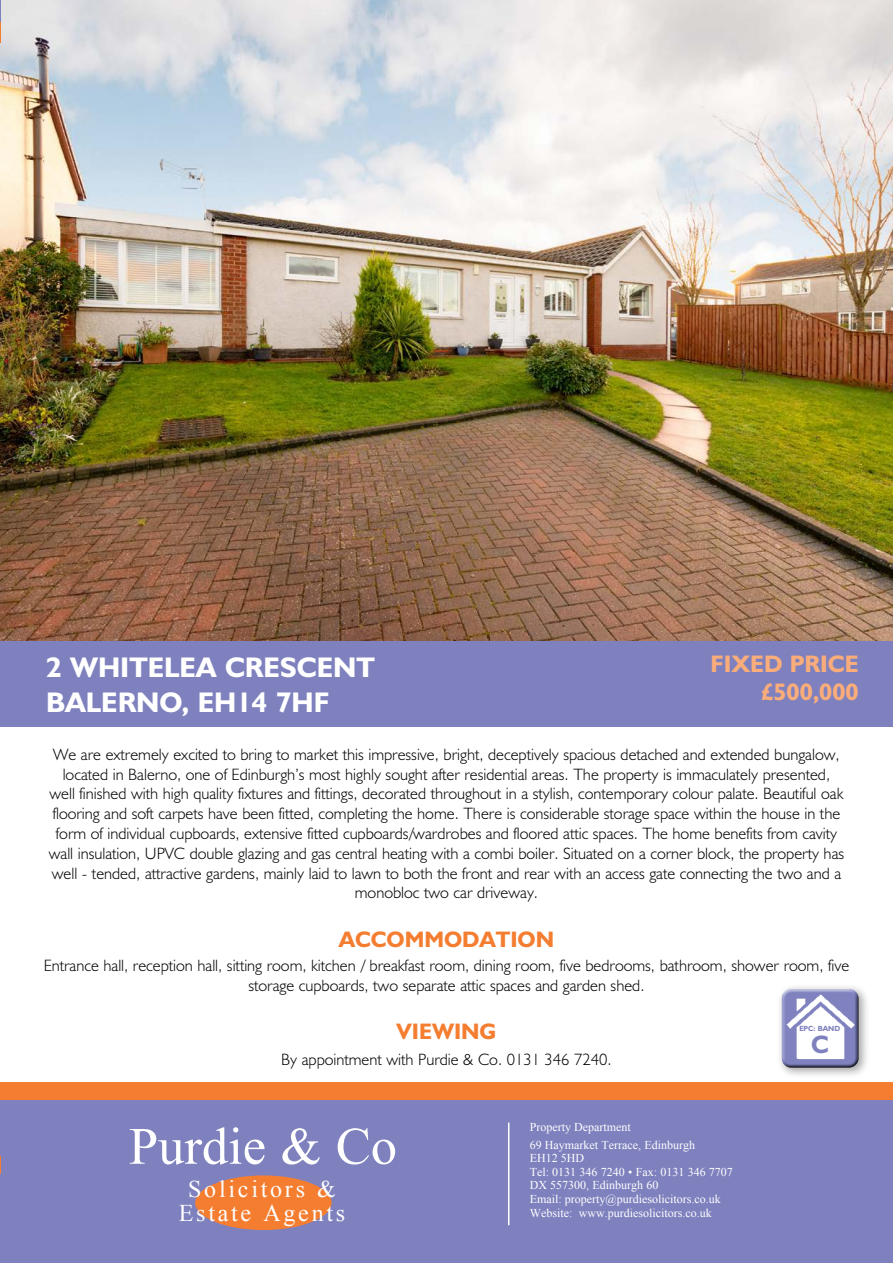
<style>
.page{position:relative;width:893px;height:1263px;background:#fff}
.page>*{position:absolute;margin:0;border:0;box-sizing:border-box;transform-origin:0 0}
.t1{font:52.5px "Times New Roman";color:#fff}
.Address_F1{font:700 28.5px "Humanist 521 BT";color:#fff}
.room_headings_F7{font:700 25.2px "Humanist 521 BT";color:#7e81be}
.room_headings_F7-2{font:24px/24px "Times New Roman";letter-spacing:.115em;color:#fff;text-align:center}
.Price_text{font:700 24px "Humanist 521 BT";color:#faad7a}
.Front_heading{font:700 22.5px "Humanist 521 BT";color:#f47d30}
.Front_text{font:300 16.5px/19.8px "Humanist 521 BT";color:#000;text-align:center}
.t2{font:12px "Times New Roman";color:#fff}
.room_headings_F7-3{font:700 7.5px "Humanist 521 BT";color:#7e81be}
</style>
<div class="page">
<img style="left:0;top:0;width:893px;height:653px">
<div style="left:1px;top:641px;width:892px;height:86px;background:#7e81be"></div>
<div style="left:0;top:1082px;width:893px;height:60px;background:#f47d30"></div>
<div style="left:0;top:1101px;width:893px;height:162px;background:#7e81be"></div>
<hr style="left:0;top:1156px;width:1px;height:60px;background:#f47d30">
<hr style="left:0;top:1175px;width:1px;height:88px;background:#7e81be">
<div style="left:195px;top:1175px;width:137px;height:55px;background:#f47d30;border-radius:50%"></div>
<hr style="left:508px;top:1122px;width:1px;height:103px;background:#fff">
<svg style="left:0;top:0;width:1px;height:43px"></svg>
<div style="left:776px;top:983px;width:94px;height:95px;background:#000;opacity:.35"></div>
<div style="left:781px;top:987px;width:80px;height:77px;background:#fff;opacity:.75"></div>
<div style="left:781px;top:991px;width:80px;height:79px;background:#000;opacity:.75"></div>
<p class="Address_F1" style="left:46px;top:649px;width:330px">2 WHITELEA CRESCENT</p>
<p class="Address_F1" style="left:46px;top:685px;width:285px">BALERNO, EH14 7HF</p>
<p class="Price_text" style="left:711px;top:648px;width:149px">FIXED PRICE</p>
<p class="Price_text" style="left:760px;top:677px;width:100px">£500,000</p>
<p class="Front_text" style="left:49px;top:744px;width:797px">We are extremely excited to bring to market this impressive, bright, deceptively spacious detached and extended bungalow, located in Balerno, one of Edinburgh’s most highly sought after residential areas. The property is immaculately presented, well finished with high quality fixtures and fittings, decorated throughout in a stylish, contemporary colour palate. Beautiful oak flooring and soft carpets have been fitted, completing the home. There is considerable storage space within the house in the form of individual cupboards, extensive fitted cupboards/wardrobes and floored attic spaces. The home benefits from cavity wall insulation, UPVC double glazing and gas central heating with a combi boiler. Situated on a corner block, the property has well - tended, attractive gardens, mainly laid to lawn to both the front and rear with an access gate connecting the two and a monobloc two car driveway.</p>
<p class="Front_heading" style="left:339px;top:925px;width:217px">ACCOMMODATION</p>
<p class="Front_text" style="left:44px;top:955px;width:807px">Entrance hall, reception hall, sitting room, kitchen / breakfast room, dining room, five bedrooms, bathroom, shower room, five storage cupboards, two separate attic spaces and garden shed.</p>
<p class="Front_heading" style="left:397px;top:1017px;width:101px">VIEWING</p>
<p class="Front_text" style="left:281px;top:1049px;width:332px">By appointment with Purdie &amp; Co. 0131 346 7240.</p>
<p class="room_headings_F7-3" style="left:799px;top:1024px;width:42px">EPC: BAND</p>
<p class="room_headings_F7" style="left:811px;top:1029px;width:19px">C</p>
<p class="t1" style="left:129px;top:1111px;width:270px">Purdie &amp; Co</p>
<p class="room_headings_F7-2" style="left:179px;top:1176px;width:168px">Solicitors &amp;<br>Estate Agents</p>
<p class="t2" style="left:530px;top:1119px;width:103px">Property Department</p>
<p class="t2" style="left:530px;top:1136px;width:167px">69 Haymarket Terrace, Edinburgh</p>
<p class="t2" style="left:530px;top:1150px;width:56px">EH12 5HD</p>
<p class="t2" style="left:530px;top:1164px;width:205px">Tel: 0131 346 7240 • Fax: 0131 346 7707</p>
<p class="t2" style="left:530px;top:1177px;width:130px">DX 557300, Edinburgh 60</p>
<p class="t2" style="left:530px;top:1191px;width:192px">Email: property@purdiesolicitors.co.uk</p>
<p class="t2" style="left:530px;top:1205px;width:184px">Website: www.purdiesolicitors.co.uk</p>
</div>
